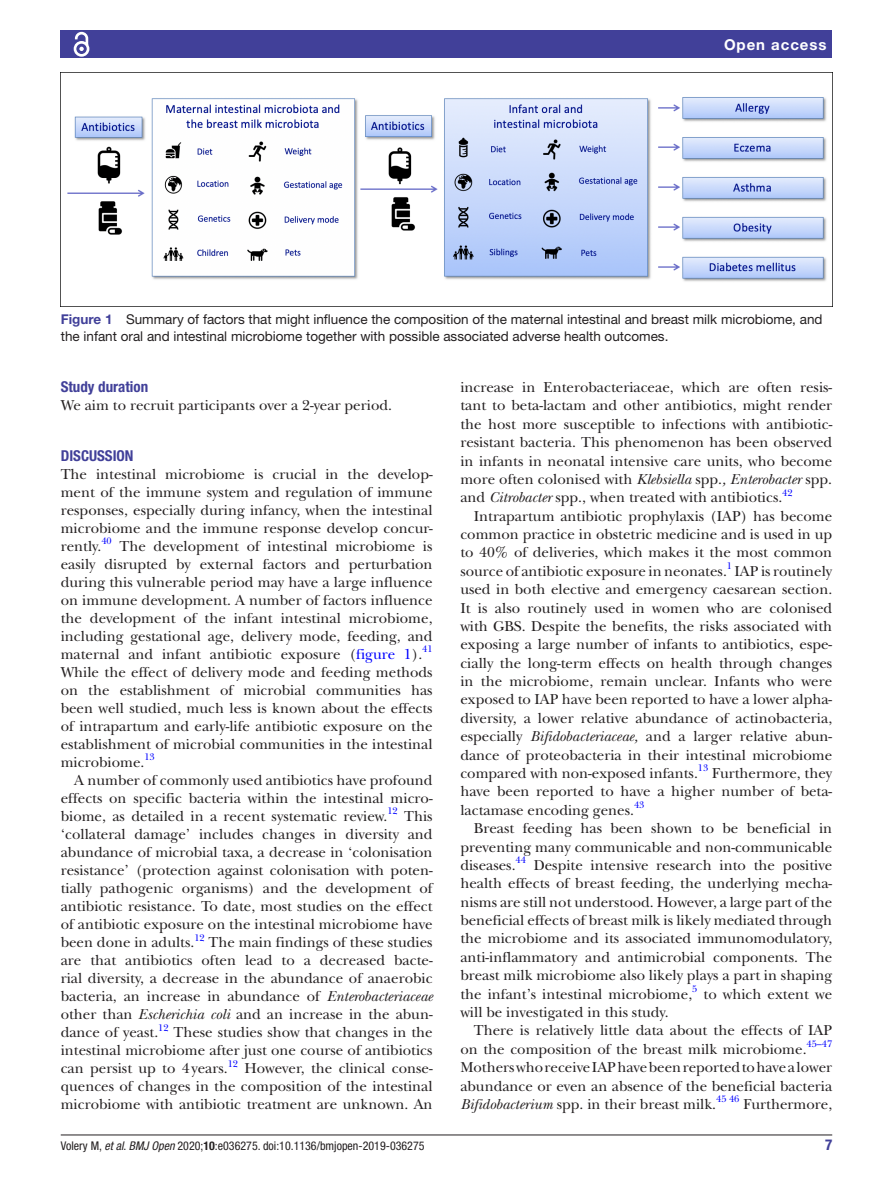
<style>
.page{position:relative;width:893px;height:1191px;background:#fff}
.page>*{position:absolute;margin:0;border:0;box-sizing:border-box;transform-origin:0 0}
.t1{font:15px/18px "New Baskerville";color:#231f20;text-align:justify}
.t2{font:700 condensed 15px "Helvetica Neue LT Std";color:#414099}
.t3{font:700 15px "Helvetica Neue LT Std";letter-spacing:.065em;color:#fff}
.t4{font:13.5px/16.2px "Helvetica Neue LT Std";color:#231f20}
.t5{font:condensed 12px "Helvetica Neue LT Std";color:#231f20}
.t6{font:9.9px "New Baskerville";color:#00f}
.s1{font-weight:700;color:#414099}
.s2{font-style:italic}
.s3{color:#00f}
.s4{font-weight:700}
</style>
<div class="page">
<hr style="left:61px;top:1134px;width:771px;height:1px;background:#231f20">
<div style="left:61px;top:31px;width:771px;height:27px;background:#414099"></div>
<svg style="left:73px;top:31px;width:17px;height:26px"></svg>
<img style="left:61px;top:97px;width:771px;height:210px">
<p class="t3" style="left:724px;top:35px;width:104px">Open access</p>
<p class="t4" style="left:61px;top:311px;width:763px"><span class="s1">Figure 1</span> Summary of factors that might influence the composition of the maternal intestinal and breast milk microbiome, and the infant oral and intestinal microbiome together with possible associated adverse health outcomes.</p>
<p class="t2" style="left:61px;top:378px;width:89px">STUDY DURATION</p>
<p class="t1" style="left:61px;top:397px;width:333px">We aim to recruit participants over a 2-year period.</p>
<p class="t2" style="left:61px;top:447px;width:74px">DISCUSSION</p>
<p class="t1" style="left:61px;top:465px;width:373px">The intestinal microbiome is crucial in the develop&shy;ment of the immune system and regulation of immune responses, especially during infancy, when the intestinal microbiome and the immune response develop concur&shy;rently.<sup>40</sup></p>
<p class="t1" style="left:460px;top:378px;width:373px">increase in Enterobacteriaceae, which are often resis&shy;tant to beta-lactam and other antibiotics, might render the host more susceptible to infections with antibiotic&shy;resistant bacteria. This phenomenon has been observed in infants in neonatal intensive care units, who become more often colonised with <span class="s2">Klebsiella</span> spp.<span class="s2">, Enterobacter</span> spp. and <span class="s2">Citrobacter</span> spp., when treated with antibiotics.<sup>42</sup></p>
<p class="t1" style="left:460px;top:507px;width:373px;text-indent:14px">Intrapartum antibiotic prophylaxis (IAP) has become common practice in obstetric medicine and is used in up to 40% of deliveries, which makes it the most common source of antibiotic exposure in neonates.</p>
<p class="t1" style="left:61px;top:537px;width:373px;text-indent:59px">The development of intestinal microbiome is easily disrupted by external factors and perturbation during this vulnerable period may have a large influence on immune development. A number of factors influence the development of the infant intestinal microbiome, including gestational age, delivery mode, feeding, and maternal and infant antibiotic exposure (<span class="s3">figure 1</span>).</p>
<p class="t6" style="left:727px;top:560px;width:7px">1</p>
<p class="t1" style="left:460px;top:562px;width:373px;line-height:18.5px;text-indent:274px">IAP is routinely used in both elective and emergency caesarean section.<br>It is also routinely used in women who are colonised with GBS. Despite the benefits, the risks associated with exposing a large number of infants to antibiotics, espe&shy;cially the long-term effects on health through changes in the microbiome, remain unclear. Infants who were exposed to IAP have been reported to have a lower alpha&shy;diversity, a lower relative abundance of actinobacteria, especially <span class="s2">Bifidobacteriaceae,</span> and a larger relative abun&shy;dance of proteobacteria in their intestinal microbiome compared with non-exposed infants.</p>
<p class="t6" style="left:422px;top:643px;width:12px">41</p>
<p class="t1" style="left:61px;top:663px;width:373px">While the effect of delivery mode and feeding methods on the establishment of microbial communities has been well studied, much less is known about the effects of intrapartum and early-life antibiotic exposure on the establishment of microbial communities in the intestinal microbiome.</p>
<p class="t6" style="left:144px;top:751px;width:12px">13</p>
<p class="t1" style="left:61px;top:771px;width:373px;text-indent:14px">A number of commonly used antibiotics have profound effects on specific bacteria within the intestinal micro&shy;biome, as detailed in a recent systematic review.</p>
<p class="t6" style="left:698px;top:762px;width:12px">13</p>
<p class="t1" style="left:460px;top:764px;width:373px;text-indent:252px">Furthermore, they have been reported to have a higher number of beta&shy;lactamase encoding genes.</p>
<p class="t6" style="left:634px;top:799px;width:12px">43</p>
<p class="t1" style="left:460px;top:819px;width:373px;text-indent:14px">Breast feeding has been shown to be beneficial in preventing many communicable and non-communicable diseases.</p>
<p class="t6" style="left:387px;top:805px;width:12px">12</p>
<p class="t1" style="left:61px;top:807px;width:373px;text-indent:343px">This ‘collateral damage’ includes changes in diversity and abundance of microbial taxa, a decrease in ‘colonisation resistance’ (protection against colonisation with poten&shy;tially pathogenic organisms) and the development of antibiotic resistance. To date, most studies on the effect of antibiotic exposure on the intestinal microbiome have been done in adults.</p>
<p class="t6" style="left:516px;top:854px;width:12px">44</p>
<p class="t1" style="left:460px;top:856px;width:373px;text-indent:73px">Despite intensive research into the positive health effects of breast feeding, the underlying mecha&shy;nisms are still not understood. However, a large part of the beneficial effects of breast milk is likely mediated through the microbiome and its associated immunomodulatory, anti-inflammatory and antimicrobial components. The breast milk microbiome also likely plays a part in shaping the infant’s intestinal microbiome,</p>
<p class="t6" style="left:194px;top:931px;width:12px">12</p>
<p class="t1" style="left:61px;top:933px;width:373px;text-indent:148px">The main findings of these studies are that antibiotics often lead to a decreased bacte&shy;rial diversity, a decrease in the abundance of anaerobic bacteria, an increase in abundance of <span class="s2">Enterobacteriaceae </span>other than <span class="s2">Escherichia coli</span> and an increase in the abun&shy;dance of yeast.</p>
<p class="t6" style="left:692px;top:983px;width:7px">5</p>
<p class="t1" style="left:703px;top:984px;width:130px">to which extent we</p>
<p class="t1" style="left:460px;top:1003px;width:210px">will be investigated in this study.</p>
<p class="t1" style="left:474px;top:1021px;width:360px">There is relatively little data about the effects of IAP</p>
<p class="t1" style="left:460px;top:1040px;width:348px">on the composition of the breast milk microbiome.</p>
<p class="t6" style="left:158px;top:1021px;width:12px">12</p>
<p class="t1" style="left:61px;top:1023px;width:373px;text-indent:113px">These studies show that changes in the intestinal microbiome after just one course of antibiotics can persist up to 4years.</p>
<p class="t6" style="left:807px;top:1038px;width:27px">45–47</p>
<p class="t1" style="left:460px;top:1058px;width:373px">Mothers who receive IAP have been reported to have a lower abundance or even an absence of the beneficial bacteria <span class="s2">Bifidobacterium</span> spp. in their breast milk.<sup>45</sup> <sup>46</sup> Furthermore,</p>
<p class="t6" style="left:228px;top:1057px;width:12px">12</p>
<p class="t1" style="left:61px;top:1059px;width:373px;text-indent:184px">However, the clinical conse&shy;quences of changes in the composition of the intestinal microbiome with antibiotic treatment are unknown. An</p>
<p class="t5" style="left:61px;top:1138px;width:365px">Volery M, <span class="s2">et al</span>. <span class="s2">BMJ Open</span> 2020;<span class="s4">10</span>:e036275. doi:10.1136/bmjopen-2019-036275</p>
<p class="t2" style="left:825px;top:1135px;width:9px">7</p>
</div>
